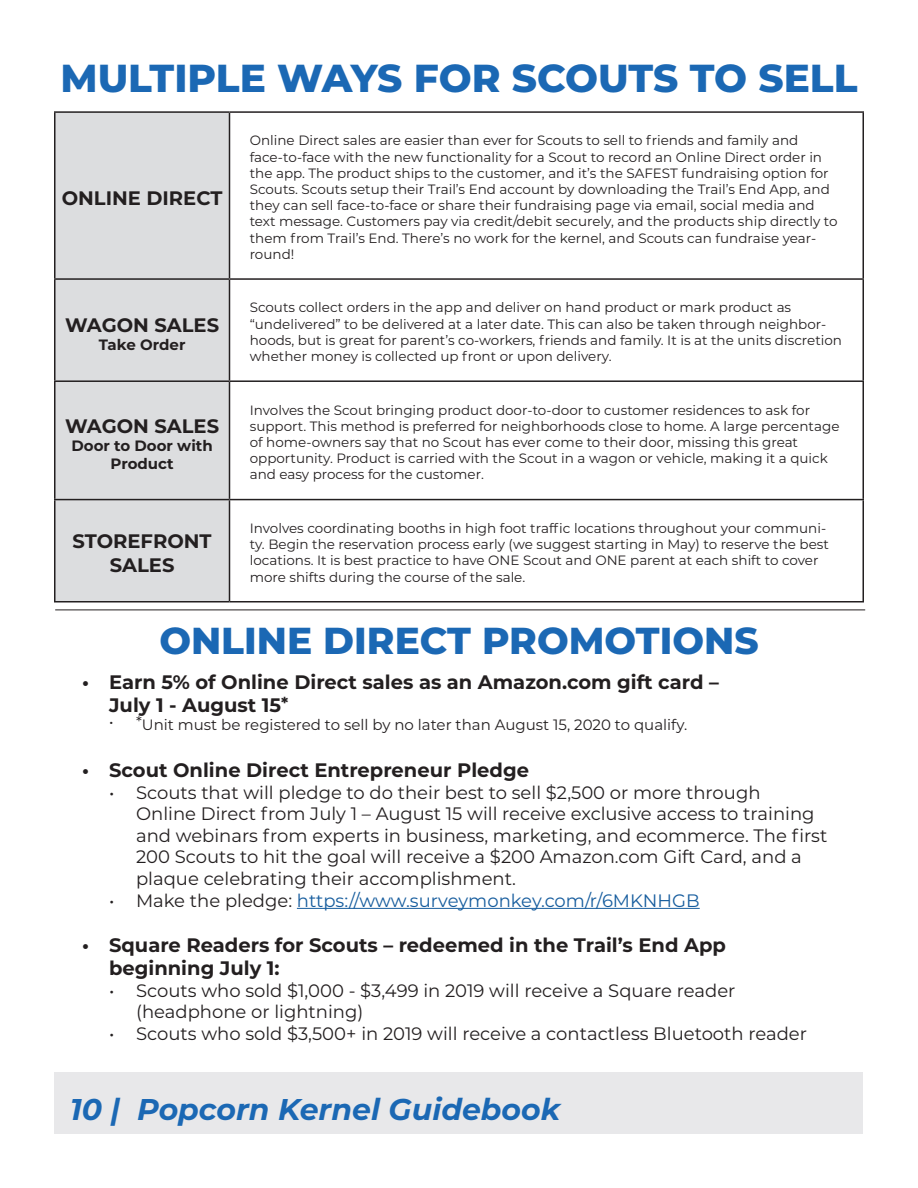
<style>
.page{position:relative;width:918px;height:1188px;background:#fff}
.page>*{position:absolute;margin:0;border:0;box-sizing:border-box;transform-origin:0 0}
.t1{font:800 39px "Montserrat";color:#1b68b4}
.t2{font:800 37.5px "Montserrat";color:#1b68b4}
.t3{font:italic 700 30px "Montserrat";color:#1b68b4}
.t4{font:700 19.5px/23.4px "Montserrat";color:#231f20}
.t5{font:18px/21.6px "Montserrat";color:#231f20}
.t6{font:18px "Montserrat";color:#175d9e}
.t7{font:15px "Montserrat";color:#231f20}
.t8{font:700 15px/18px "Montserrat";color:#231f20;text-align:center}
.t9{font:13.5px/16.2px "Montserrat";color:#231f20}
.s1{color:#231f20}
</style>
<div class="page">
<div style="left:56px;top:113px;width:173px;height:488px;background:#dcdddf"></div>
<hr style="left:54px;top:111px;width:176px;height:2px;background:#231f20">
<hr style="left:54px;top:113px;width:2px;height:165px;background:#231f20">
<hr style="left:230px;top:111px;width:634px;height:2px;background:#231f20">
<hr style="left:229px;top:113px;width:1px;height:165px;background:#231f20">
<hr style="left:862px;top:113px;width:2px;height:165px;background:#231f20">
<hr style="left:54px;top:278px;width:176px;height:2px;background:#231f20">
<hr style="left:54px;top:280px;width:2px;height:100px;background:#231f20">
<hr style="left:230px;top:278px;width:634px;height:2px;background:#231f20">
<hr style="left:229px;top:280px;width:1px;height:100px;background:#231f20">
<hr style="left:862px;top:280px;width:2px;height:100px;background:#231f20">
<hr style="left:54px;top:380px;width:176px;height:2px;background:#231f20">
<hr style="left:54px;top:382px;width:2px;height:117px;background:#231f20">
<hr style="left:230px;top:380px;width:634px;height:2px;background:#231f20">
<hr style="left:229px;top:382px;width:1px;height:117px;background:#231f20">
<hr style="left:862px;top:382px;width:2px;height:117px;background:#231f20">
<hr style="left:54px;top:499px;width:176px;height:1px;background:#231f20">
<hr style="left:54px;top:500px;width:2px;height:101px;background:#231f20">
<hr style="left:230px;top:499px;width:634px;height:1px;background:#231f20">
<hr style="left:229px;top:500px;width:1px;height:101px;background:#231f20">
<hr style="left:862px;top:500px;width:2px;height:101px;background:#231f20">
<hr style="left:54px;top:601px;width:176px;height:2px;background:#231f20">
<hr style="left:230px;top:601px;width:634px;height:2px;background:#231f20">
<div style="left:55px;top:1073px;width:808px;height:61px;background:#e8e8ea"></div>
<hr style="left:55px;top:610px;width:810px;height:1px;background:#231f20">
<hr style="left:297px;top:908px;width:403px;height:1px;background:#175d9e">
<p class="t1" style="left:60px;top:49px;width:799px">MULTIPLE WAYS FOR SCOUTS TO SELL</p>
<p class="t4" style="left:62px;top:185px;width:162px">ONLINE DIRECT</p>
<p class="t4" style="left:65px;top:312px;width:156px">WAGON SALES</p>
<p class="t8" style="left:99px;top:335px;width:88px">Take Order</p>
<p class="t4" style="left:65px;top:414px;width:156px">WAGON SALES</p>
<p class="t8" style="left:71px;top:436px;width:143px">Door to Door with<br>Product</p>
<p class="t9" style="left:250px;top:132px;width:589px">Online Direct sales are easier than ever for Scouts to sell to friends and family and face-to-face with the new functionality for a Scout to record an Online Direct order in the app. The product ships to the customer, and it’s the SAFEST fundraising option for Scouts. Scouts setup their Trail’s End account by downloading the Trail’s End App, and they can sell face-to-face or share their fundraising page via email, social media and text message. Customers pay via credit/debit securely, and the products ship directly to them from Trail’s End. There’s no work for the kernel, and Scouts can fundraise year&shy;round!</p>
<p class="t9" style="left:250px;top:299px;width:594px">Scouts collect orders in the app and deliver on hand product or mark product as “undelivered” to be delivered at a later date. This can also be taken through neighbor&shy;hoods, but is great for parent’s co-workers, friends and family. It is at the units discretion whether money is collected up front or upon delivery.</p>
<p class="t9" style="left:250px;top:401px;width:591px">Involves the Scout bringing product door-to-door to customer residences to ask for support. This method is preferred for neighborhoods close to home. A large percentage of home-owners say that no Scout has ever come to their door, missing this great</p>
<p class="t9" style="left:250px;top:450px;width:580px">opportunity. Product is carried with the Scout in a wagon or vehicle, making it a quick and easy process for the customer.</p>
<p class="t4" style="left:73px;top:529px;width:141px;text-align:center">STOREFRONT<br>SALES</p>
<p class="t9" style="left:250px;top:520px;width:581px">Involves coordinating booths in high foot traffic locations throughout your communi&shy;ty. Begin the reservation process early (we suggest starting in May) to reserve the best locations. It is best practice to have ONE Scout and ONE parent at each shift to cover more shifts during the course of the sale.</p>
<p class="t2" style="left:159px;top:614px;width:601px">ONLINE DIRECT PROMOTIONS</p>
<p class="t4" style="left:109px;top:669px;width:611px;text-indent:-27px">• Earn 5% of Online Direct sales as an Amazon.com gift card –<br>July 1 - August 15<sup>*</sup></p>
<p class="t7" style="left:109px;top:715px;width:580px">• *Unit must be registered to sell by no later than August 15, 2020 to qualify.</p>
<p class="t4" style="left:82px;top:757px;width:448px">• Scout Online Direct Entrepreneur Pledge</p>
<p class="t5" style="left:136px;top:781px;width:693px;text-indent:-27px">• Scouts that will pledge to do their best to sell $2,500 or more through<br>Online Direct from July 1 – August 15 will receive exclusive access to training and webinars from experts in business, marketing, and ecommerce. The first 200 Scouts to hit the goal will receive a $200 Amazon.com Gift Card, and a plaque celebrating their accomplishment.</p>
<p class="t6" style="left:109px;top:888px;width:592px"><span class="s1">• Make the pledge:</span> https://www.surveymonkey.com/r/6MKNHGB</p>
<p class="t4" style="left:109px;top:932px;width:618px;text-indent:-27px">• Square Readers for Scouts – redeemed in the Trail’s End App beginning July 1:</p>
<p class="t5" style="left:136px;top:979px;width:601px;text-indent:-27px">• Scouts who sold $1,000 - $3,499 in 2019 will receive a Square reader (headphone or lightning)</p>
<p class="t5" style="left:109px;top:1022px;width:699px">• Scouts who sold $3,500+ in 2019 will receive a contactless Bluetooth reader</p>
<p class="t3" style="left:70px;top:1088px;width:492px">10 | Popcorn Kernel Guidebook</p>
</div>
